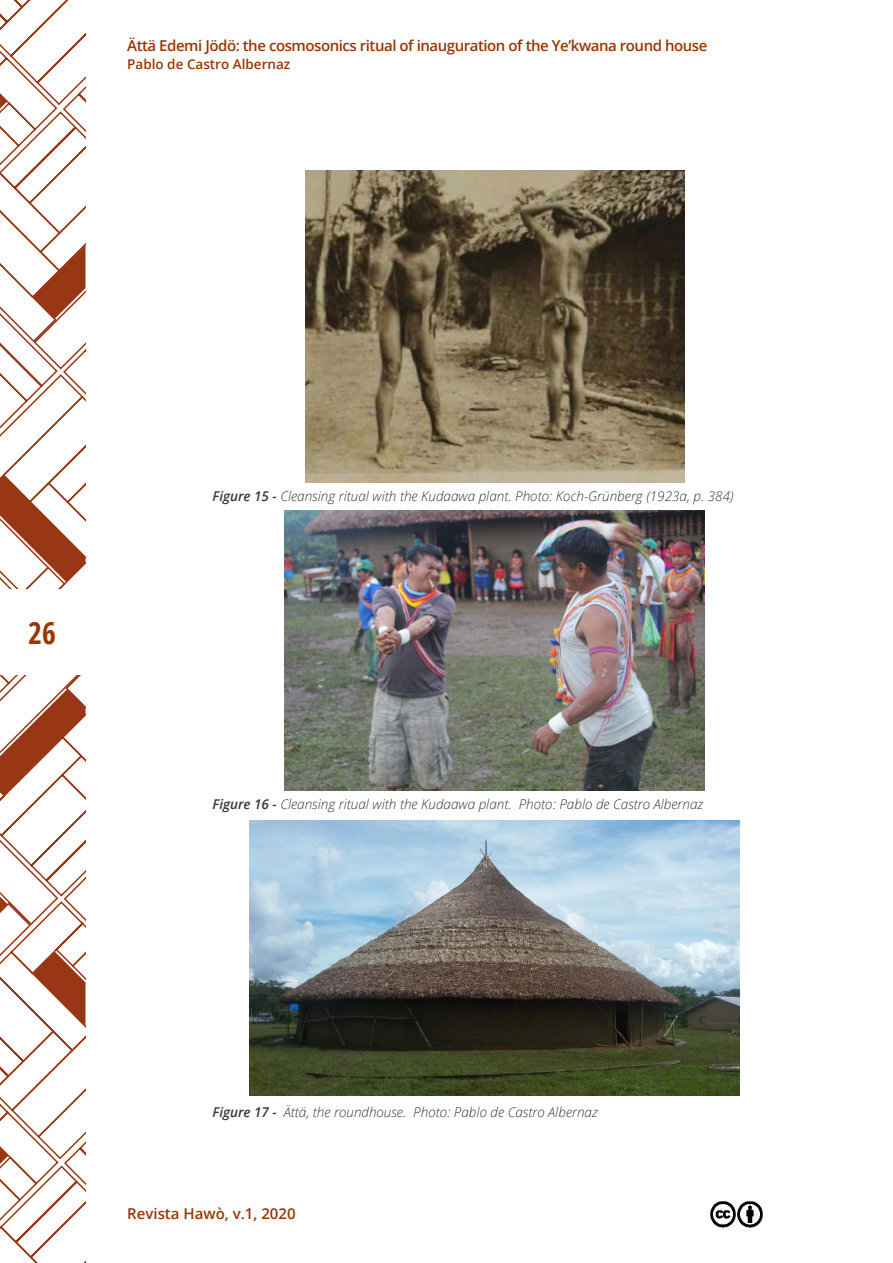
<style>
.page{position:relative;width:893px;height:1263px;background:#fff}
.page>*{position:absolute;margin:0;border:0;box-sizing:border-box;transform-origin:0 0}
.t1{font:700 30px "Open Sans Condensed";color:#993603}
.t2{font:600 15px "Open Sans";letter-spacing:-.03em;color:#993603}
.t3{font:600 15px "Open Sans";color:#983503}
.t4{font:italic 300 13.5px "Open Sans";color:#383837}
.t5{font:600 13.5px "Open Sans";color:#993603}
.s1{font-weight:600}
</style>
<div class="page">
<svg style="left:0;top:1px;width:86px;height:1262px"></svg>
<div style="left:0;top:590px;width:91px;height:85px;background:#fff"></div>
<img style="left:710px;top:1202px;width:25px;height:25px">
<img style="left:735px;top:1202px;width:28px;height:25px">
<img style="left:285px;top:510px;width:420px;height:281px">
<img style="left:250px;top:821px;width:490px;height:274px">
<img style="left:306px;top:170px;width:378px;height:313px">
<p class="t2" style="left:127px;top:35px;width:582px">Ättä Edemi Jödö: the cosmosonics ritual of inauguration of the Ye’kwana round house</p>
<p class="t5" style="left:127px;top:55px;width:165px">Pablo de Castro Albernaz</p>
<h1 class="t1" style="left:28px;top:612px;width:29px">26</h1>
<p class="t4" style="left:213px;top:487px;width:522px"><span class="s1">Figure 15 -</span> Cleansing ritual with the Kudaawa plant. Photo: Koch-Grünberg (1923a, p. 384)</p>
<p class="t4" style="left:213px;top:795px;width:492px"><span class="s1">Figure 16 -</span> Cleansing ritual with the Kudaawa plant. Photo: Pablo de Castro Albernaz</p>
<p class="t4" style="left:213px;top:1103px;width:387px"><span class="s1">Figure 17 -</span> Ättä, the roundhouse. Photo: Pablo de Castro Albernaz</p>
<p class="t3" style="left:127px;top:1203px;width:170px">Revista Hawò, v.1, 2020</p>
</div>
